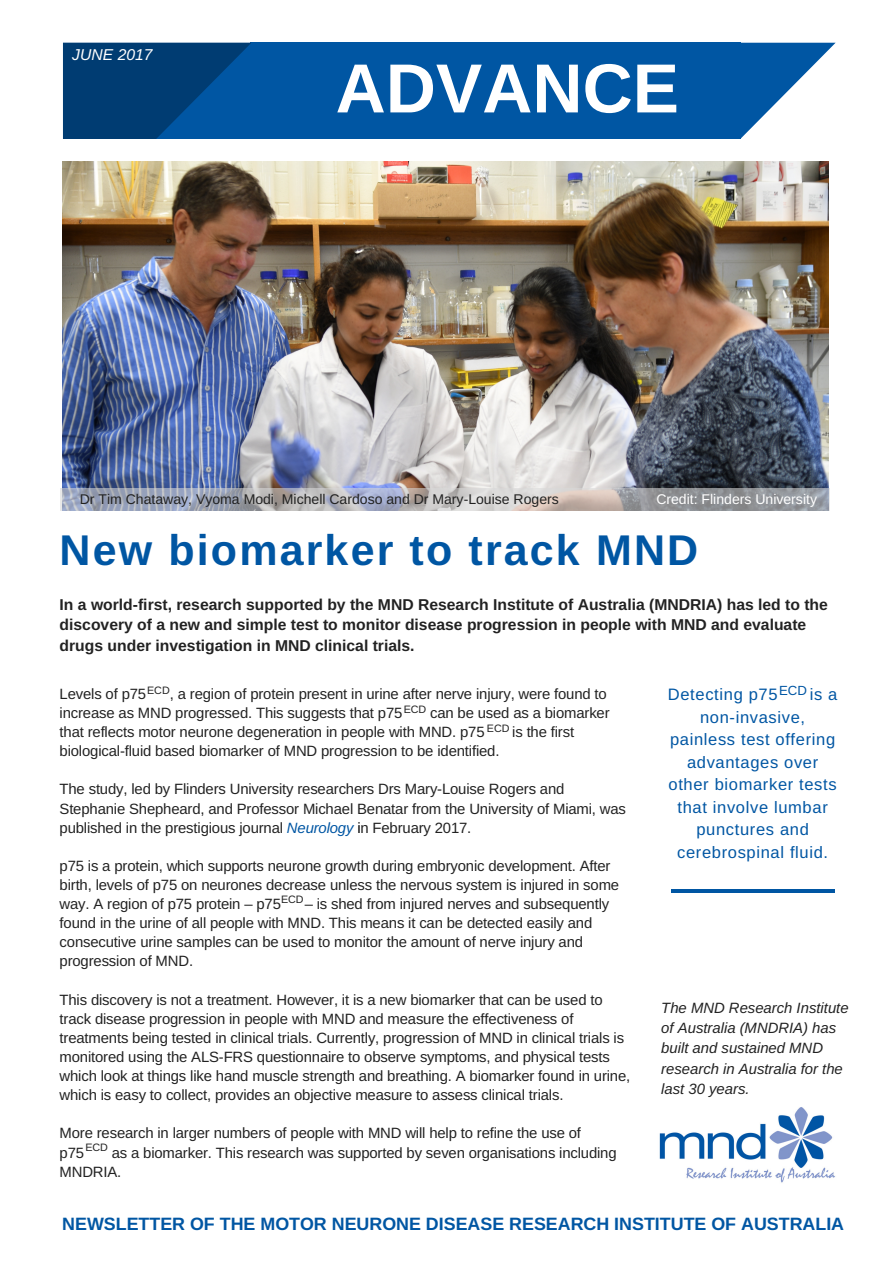
<style>
.page{position:relative;width:893px;height:1263px;background:#fff}
.page>*{position:absolute;margin:0;border:0;box-sizing:border-box;transform-origin:0 0}
.t1{font:700 69.45px "Arimo";color:#fff}
.t2{font:700 42.9px "Arimo";letter-spacing:.05em;color:#0056a3}
.t3{font:700 17.85px "Arimo";color:#0056a3}
.t4{font:16.5px/22.5px "Arimo";letter-spacing:.04em;color:#0056a3;text-align:center}
.t5{font:700 15.75px/20.2px "Arimo";color:#222}
.t6{font:italic 15.75px "Arimo";color:#fff}
.t7{font:14.85px/19px "Arimo";letter-spacing:-.01em;color:#222}
.t8{font:italic 14.85px/20.2px "Arimo";color:#222}
.t9{font:14.1px "Arimo";color:#222}
.t10{font:14.1px "Arimo";color:#fff}
.t11{font:13.2px "Arimo";color:#0056a3}
.t12{font:10.8px "Arimo";color:#222}
.s1{font-weight:400;font-size:59.55px;color:#0056a3}
.s2{font-style:italic;color:#0056a3}
.s3{color:#000}
</style>
<div class="page">
<img style="left:659px;top:1107px;width:176px;height:76px">
<hr style="left:671px;top:889px;width:163px;height:4px;background:#0056a3">
<img style="left:63px;top:162px;width:765px;height:326px">
<svg style="left:60px;top:488px;width:769px;height:22px;background:#adaeb4"></svg>
<div style="left:250px;top:43px;width:490px;height:95px;background:#0056a3"></div>
<svg style="left:740px;top:43px;width:95px;height:95px"></svg>
<svg style="left:63px;top:43px;width:188px;height:95px;background:#00427d"></svg>
<p class="t6" style="left:72px;top:45px;width:82px">JUNE 2017</p>
<h1 class="t1" style="left:127px;top:43px;width:497px">ADVAN<span class="s1">A</span>C<span class="s1">DV</span>E<span class="s1">ANCE</span></h1>
<h1 class="t1" style="left:335px;top:50px;width:345px">ADVANCE</h1>
<p class="t9" style="left:80px;top:491px;width:480px">Dr Tim Chataway, Vyoma Modi, Michell Cardoso and Dr Mary-Louise Rogers</p>
<p class="t10" style="left:656px;top:491px;width:162px">Credit: Flinders University</p>
<h2 class="t2" style="left:60px;top:527px;width:640px">New biomarker to track MND</h2>
<p class="t5" style="left:60px;top:594px;width:769px">In a world-first, research supported by the MND Research Institute of Australia (MNDRIA) has led to the discovery of a new and simple test to monitor disease progression in people with MND and evaluate drugs under investigation in MND clinical trials.</p>
<p class="t7" style="left:60px;top:684px;width:88px">Levels of p75</p>
<p class="t7" style="left:170px;top:684px;width:438px">, a region of protein present in urine after nerve injury, were found to</p>
<p class="t11" style="left:779px;top:683px;width:29px">ECD</p>
<p class="t7" style="left:60px;top:703px;width:344px">increase as MND progressed. This suggests that p75</p>
<p class="t12" style="left:147px;top:684px;width:24px">ECD</p>
<p class="t4" style="left:668px;top:683px;width:111px">Detecting p75</p>
<p class="t4" style="left:809px;top:683px;width:29px">is a</p>
<p class="t4" style="left:668px;top:706px;width:170px">non-invasive, painless test offering advantages over other biomarker tests that involve lumbar punctures and cerebrospinal fluid.</p>
<p class="t12" style="left:403px;top:703px;width:24px">ECD</p>
<p class="t7" style="left:60px;top:703px;width:551px;text-indent:370px">can be used as a biomarker that reflects motor neurone degeneration in people with MND. p75</p>
<p class="t12" style="left:487px;top:722px;width:24px">ECD</p>
<p class="t7" style="left:512px;top:722px;width:63px">is the first</p>
<p class="t7" style="left:60px;top:741px;width:441px">biological-fluid based biomarker of MND progression to be identified.</p>
<p class="t7" style="left:60px;top:780px;width:568px">The study, led by Flinders University researchers Drs Mary-Louise Rogers and<br>Stephanie Shepheard, and Professor Michael Benatar from the University of Miami, was published in the prestigious journal <span class="s2">Neurology</span> <span class="s3">i</span>n February 2017.</p>
<p class="t7" style="left:60px;top:856px;width:561px">p75 is a protein, which supports neurone growth during embryonic development. After birth, levels of p75 on neurones decrease unless the nervous system is injured in some way. A region of p75 protein – p75</p>
<p class="t12" style="left:281px;top:893px;width:24px">ECD</p>
<p class="t7" style="left:60px;top:894px;width:551px;text-indent:245px">– is shed from injured nerves and subsequently found in the urine of all people with MND. This means it can be detected easily and consecutive urine samples can be used to monitor the amount of nerve injury and progression of MND.</p>
<p class="t7" style="left:60px;top:990px;width:572px">This discovery is not a treatment. However, it is a new biomarker that can be used to track disease progression in people with MND and measure the effectiveness of treatments being tested in clinical trials. Currently, progression of MND in clinical trials is monitored using the ALS-FRS questionnaire to observe symptoms, and physical tests which look at things like hand muscle strength and breathing. A biomarker found in urine, which is easy to collect, provides an objective measure to assess clinical trials.</p>
<p class="t7" style="left:60px;top:1124px;width:523px">More research in larger numbers of people with MND will help to refine the use of p75</p>
<p class="t8" style="left:661px;top:997px;width:189px">The MND Research Institute of Australia (MNDRIA) has built and sustained MND research in Australia for the last 30 years.</p>
<p class="t12" style="left:85px;top:1141px;width:24px">ECD</p>
<p class="t7" style="left:60px;top:1143px;width:558px;text-indent:52px">as a biomarker. This research was supported by seven organisations including<br>MNDRIA.</p>
<p class="t3" style="left:62px;top:1214px;width:783px">NEWSLETTER OF THE MOTOR NEURONE DISEASE RESEARCH INSTITUTE OF AUSTRALIA</p>
</div>
